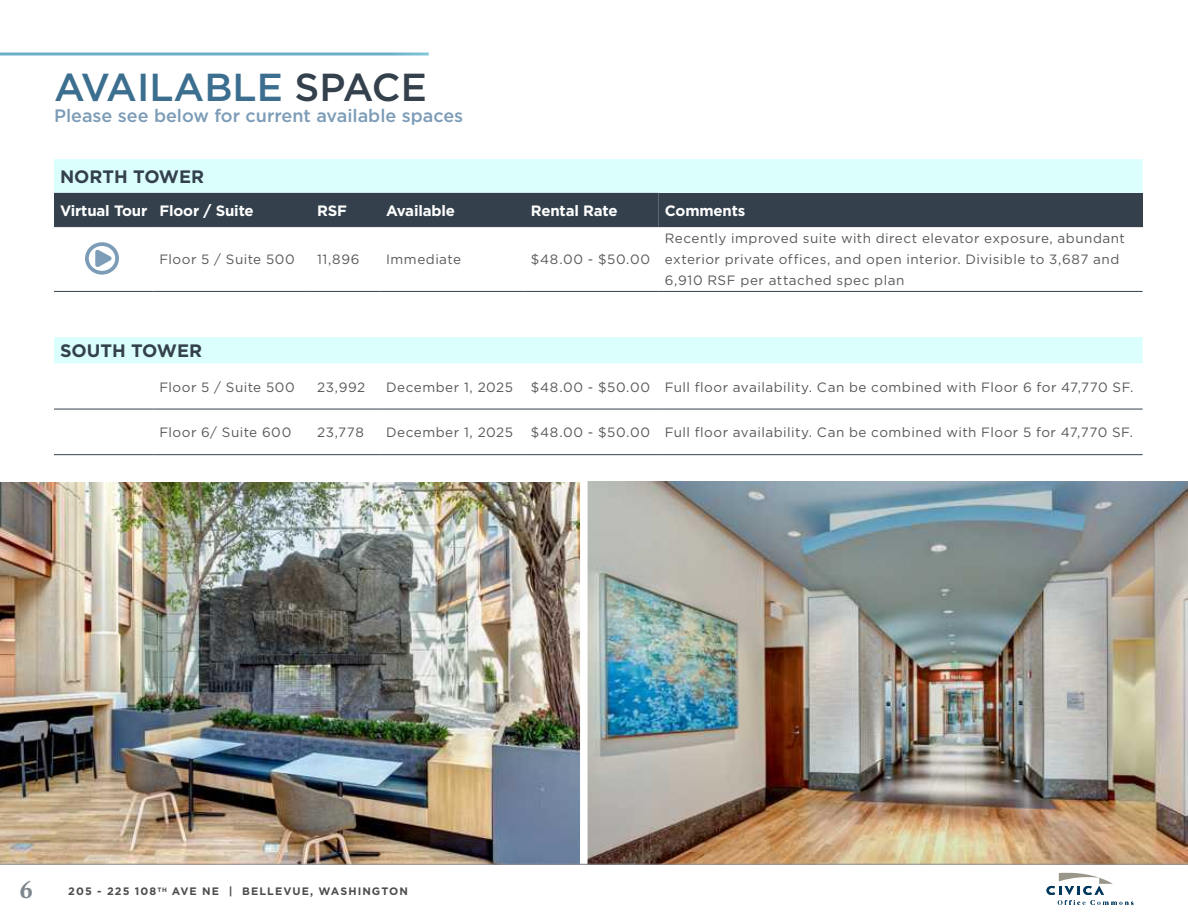
<style>
.page{position:relative;width:1188px;height:918px;background:#fff}
.page>*{position:absolute;margin:0;border:0;box-sizing:border-box;transform-origin:0 0}
.t1{font:500 39px "Gotham";color:#3b6e8f}
.t2{font:700 27px "Athelas";color:#7f878f}
.t3{font:500 18px "Gotham";color:#7c9cb7}
.t4{font:700 18px "Gotham";color:#34414d}
.t5{font:700 15px "Gotham";letter-spacing:-.01em;color:#fff}
.t6{font:13.5px/21px "Gotham";letter-spacing:.035em;color:#58595b}
.t7{font:700 10.8px "Gotham";letter-spacing:.1em;color:#4d4d4f}
.s1{color:#34414d}
</style>
<div class="page">
<svg style="left:54px;top:159px;width:1089px;height:204px"></svg>
<div style="left:54px;top:193px;width:605px;height:33px;background:#34414d"></div>
<div style="left:659px;top:193px;width:484px;height:34px;background:#34414d"></div>
<hr style="left:54px;top:226px;width:99px;height:1px;background:#34414d">
<hr style="left:153px;top:226px;width:158px;height:1px;background:#34414d">
<hr style="left:311px;top:226px;width:69px;height:1px;background:#34414d">
<hr style="left:380px;top:226px;width:145px;height:1px;background:#34414d">
<hr style="left:525px;top:226px;width:134px;height:1px;background:#34414d">
<hr style="left:54px;top:291px;width:99px;height:1px;background:#34414d">
<hr style="left:153px;top:291px;width:158px;height:1px;background:#34414d">
<hr style="left:311px;top:291px;width:69px;height:1px;background:#34414d">
<hr style="left:380px;top:291px;width:145px;height:1px;background:#34414d">
<hr style="left:525px;top:291px;width:134px;height:1px;background:#34414d">
<hr style="left:659px;top:291px;width:484px;height:1px;background:#34414d">
<hr style="left:54px;top:409px;width:99px;height:1px;background:#34414d">
<hr style="left:153px;top:409px;width:158px;height:1px;background:#34414d">
<hr style="left:311px;top:409px;width:69px;height:1px;background:#34414d">
<hr style="left:380px;top:409px;width:145px;height:1px;background:#34414d">
<hr style="left:525px;top:409px;width:134px;height:1px;background:#34414d">
<hr style="left:659px;top:409px;width:484px;height:1px;background:#34414d">
<hr style="left:54px;top:454px;width:99px;height:1px;background:#34414d">
<hr style="left:153px;top:454px;width:158px;height:1px;background:#34414d">
<hr style="left:311px;top:454px;width:69px;height:1px;background:#34414d">
<hr style="left:380px;top:454px;width:145px;height:1px;background:#34414d">
<hr style="left:525px;top:454px;width:134px;height:1px;background:#34414d">
<hr style="left:659px;top:454px;width:484px;height:1px;background:#34414d">
<svg style="left:95px;top:250px;width:17px;height:18px"></svg>
<div style="left:85px;top:242px;width:34px;height:33px;border:4px solid #7c9cb7;border-radius:50%"></div>
<svg style="left:0;top:52px;width:429px;height:4px;background:#8fc4d7"></svg>
<img style="left:0;top:482px;width:1188px;height:382px">
<div style="left:580px;top:474px;width:8px;height:390px;background:#fff"></div>
<hr style="left:0;top:864px;width:1188px;height:1px;background:#919195">
<svg style="left:1046px;top:873px;width:88px;height:32px"></svg>
<h1 class="t1" style="left:54px;top:61px;width:374px">AVAILABLE <span class="s1">SPACE</span></h1>
<h3 class="t3" style="left:54px;top:104px;width:411px">Please see below for current available spaces</h3>
<h3 class="t4" style="left:60px;top:165px;width:146px">NORTH TOWER</h3>
<p class="t5" style="left:60px;top:200px;width:195px">Virtual Tour Floor / Suite</p>
<p class="t5" style="left:317px;top:200px;width:31px">RSF</p>
<p class="t5" style="left:386px;top:200px;width:70px">Available</p>
<p class="t5" style="left:531px;top:200px;width:88px">Rental Rate</p>
<p class="t5" style="left:665px;top:200px;width:82px">Comments</p>
<p class="t6" style="left:159px;top:249px;width:137px">Floor 5 / Suite 500</p>
<p class="t6" style="left:317px;top:249px;width:44px">11,896</p>
<p class="t6" style="left:386px;top:249px;width:76px">Immediate</p>
<p class="t6" style="left:531px;top:249px;width:121px">$48.00 - $50.00</p>
<p class="t6" style="left:665px;top:228px;width:462px">Recently improved suite with direct elevator exposure, abundant exterior private offices, and open interior. Divisible to 3,687 and<br>6,910 RSF per attached spec plan</p>
<h3 class="t4" style="left:60px;top:339px;width:144px">SOUTH TOWER</h3>
<p class="t6" style="left:159px;top:376px;width:137px">Floor 5 / Suite 500</p>
<p class="t6" style="left:317px;top:376px;width:50px">23,992</p>
<p class="t6" style="left:386px;top:376px;width:129px">December 1, 2025</p>
<p class="t6" style="left:531px;top:376px;width:604px">$48.00 - $50.00 Full floor availability. Can be combined with Floor 6 for 47,770 SF.</p>
<p class="t6" style="left:159px;top:422px;width:133px">Floor 6/ Suite 600</p>
<p class="t6" style="left:317px;top:422px;width:48px">23,778</p>
<p class="t6" style="left:386px;top:422px;width:129px">December 1, 2025</p>
<p class="t6" style="left:531px;top:422px;width:604px">$48.00 - $50.00 Full floor availability. Can be combined with Floor 5 for 47,770 SF.</p>
<h2 class="t2" style="left:20px;top:874px;width:14px">6</h2>
<p class="t7" style="left:68px;top:884px;width:341px">205 - 225 108<sup>TH</sup> AVE NE | BELLEVUE, WASHINGTON</p>
</div>
